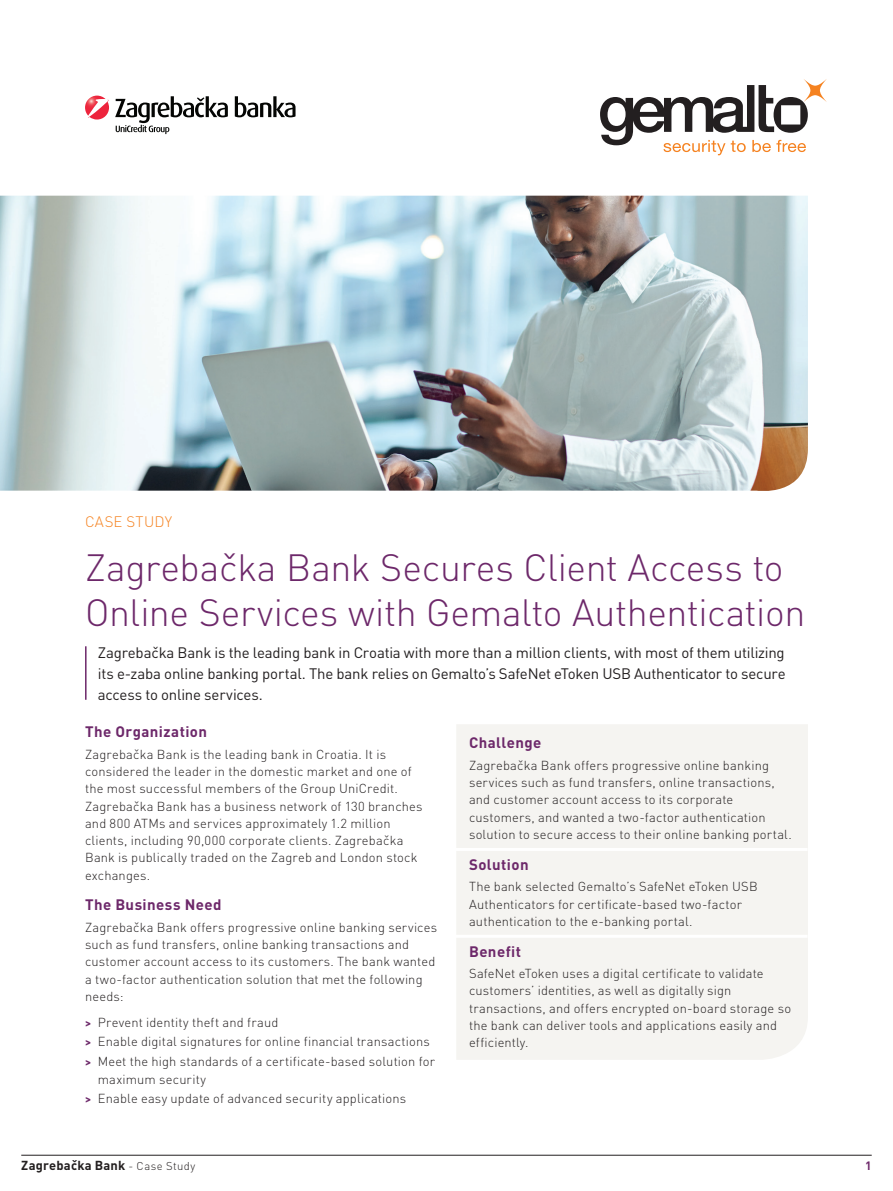
<style>
.page{position:relative;width:893px;height:1191px;background:#fff}
.page>*{position:absolute;margin:0;border:0;box-sizing:border-box;transform-origin:0 0}
.t1{font:300 37.5px/45px "DIN Pro";letter-spacing:-.01em;color:#6d286a}
.t2{font:15px/21px "DIN Pro";letter-spacing:-.015em;color:#231f20;text-align:justify}
.t3{font:700 15px "DIN Pro";letter-spacing:.03em;color:#6d286a}
.t4{font:300 15px "DIN Pro";letter-spacing:.015em;color:#f58220}
.t5{font:300 12.9px/17.2px "DIN Pro";letter-spacing:.015em;color:#231f20}
.t6{font:700 12.9px "DIN Pro";letter-spacing:.015em;color:#231f20}
.t7{font:700 12px "DIN Pro";color:#6d286a}
.s1{font-weight:700;font-size:11.25px;color:#6d286a}
.s2{font-weight:300;font-size:11.25px}
</style>
<div class="page">
<hr style="left:21px;top:1155px;width:851px;height:1px;background:#231f20">
<img style="left:0;top:196px;width:808px;height:295px">
<svg style="left:600px;top:79px;width:227px;height:76px"></svg>
<div style="left:456px;top:724px;width:352px;height:335px;background:#f5f4f1"></div>
<hr style="left:456px;top:934px;width:351px;height:3px;background:#fff">
<hr style="left:456px;top:848px;width:351px;height:3px;background:#fff">
<hr style="left:85px;top:646px;width:2px;height:54px;background:#6d286a">
<img style="left:85px;top:96px;width:24px;height:24px">
<svg style="left:115px;top:96px;width:113px;height:38px"></svg>
<svg style="left:235px;top:96px;width:61px;height:21px"></svg>
<p class="t4" style="left:85px;top:511px;width:89px">CASE STUDY</p>
<h1 class="t1" style="left:85px;top:543px;width:722px">Zagrebačka Bank Secures Client Access to<br>Online Services with Gemalto Authentication</h1>
<p class="t2" style="left:98px;top:641px;width:689px">Zagrebačka Bank is the leading bank in Croatia with more than a million clients, with most of them utilizing its e-zaba online banking portal. The bank relies on Gemalto’s SafeNet eToken USB Authenticator to secure access to online services.</p>
<p class="t3" style="left:85px;top:721px;width:124px">The Organization</p>
<p class="t5" style="left:85px;top:745px;width:339px">Zagrebačka Bank is the leading bank in Croatia. It is considered the leader in the domestic market and one of the most successful members of the Group UniCredit.<br>Zagrebačka Bank has a business network of 130 branches and 800 ATMs and services approximately 1.2 million clients, including 90,000 corporate clients. Zagrebačka Bank is publically traded on the Zagreb and London stock exchanges.</p>
<p class="t3" style="left:85px;top:894px;width:138px">The Business Need</p>
<p class="t5" style="left:85px;top:918px;width:354px">Zagrebačka Bank offers progressive online banking services such as fund transfers, online banking transactions and customer account access to its customers. The bank wanted a two-factor authentication solution that met the following needs:</p>
<p class="t5" style="left:85px;top:1011px;width:351px;line-height:19.8px"><span class="s1">&gt;</span> Prevent identity theft and fraud<br><span class="s1">&gt;</span> Enable digital signatures for online financial transactions <span class="s1">&gt;</span> Meet the high standards of a certificate-based solution for</p>
<p class="t5" style="left:85px;top:1068px;width:323px;line-height:19.8px;text-indent:13px">maximum security<br><span class="s1">&gt;</span> Enable easy update of advanced security applications</p>
<p class="t3" style="left:469px;top:733px;width:74px">Challenge</p>
<p class="t5" style="left:469px;top:756px;width:324px">Zagrebačka Bank offers progressive online banking services such as fund transfers, online transactions, and customer account access to its corporate customers, and wanted a two-factor authentication solution to secure access to their online banking portal.</p>
<p class="t3" style="left:469px;top:854px;width:61px">Solution</p>
<p class="t5" style="left:469px;top:877px;width:290px">The bank selected Gemalto’s SafeNet eToken USB<br>Authenticators for certificate-based two-factor authentication to the e-banking portal.</p>
<p class="t3" style="left:469px;top:941px;width:54px">Benefit</p>
<p class="t5" style="left:469px;top:964px;width:324px">SafeNet eToken uses a digital certificate to validate customers’ identities, as well as digitally sign transactions, and offers encrypted on-board storage so the bank can deliver tools and applications easily and efficiently.</p>
<p class="t6" style="left:21px;top:1156px;width:176px">Zagrebačka Bank <span class="s2">- Case Study</span></p>
<p class="t7" style="left:865px;top:1157px;width:8px">1</p>
</div>
